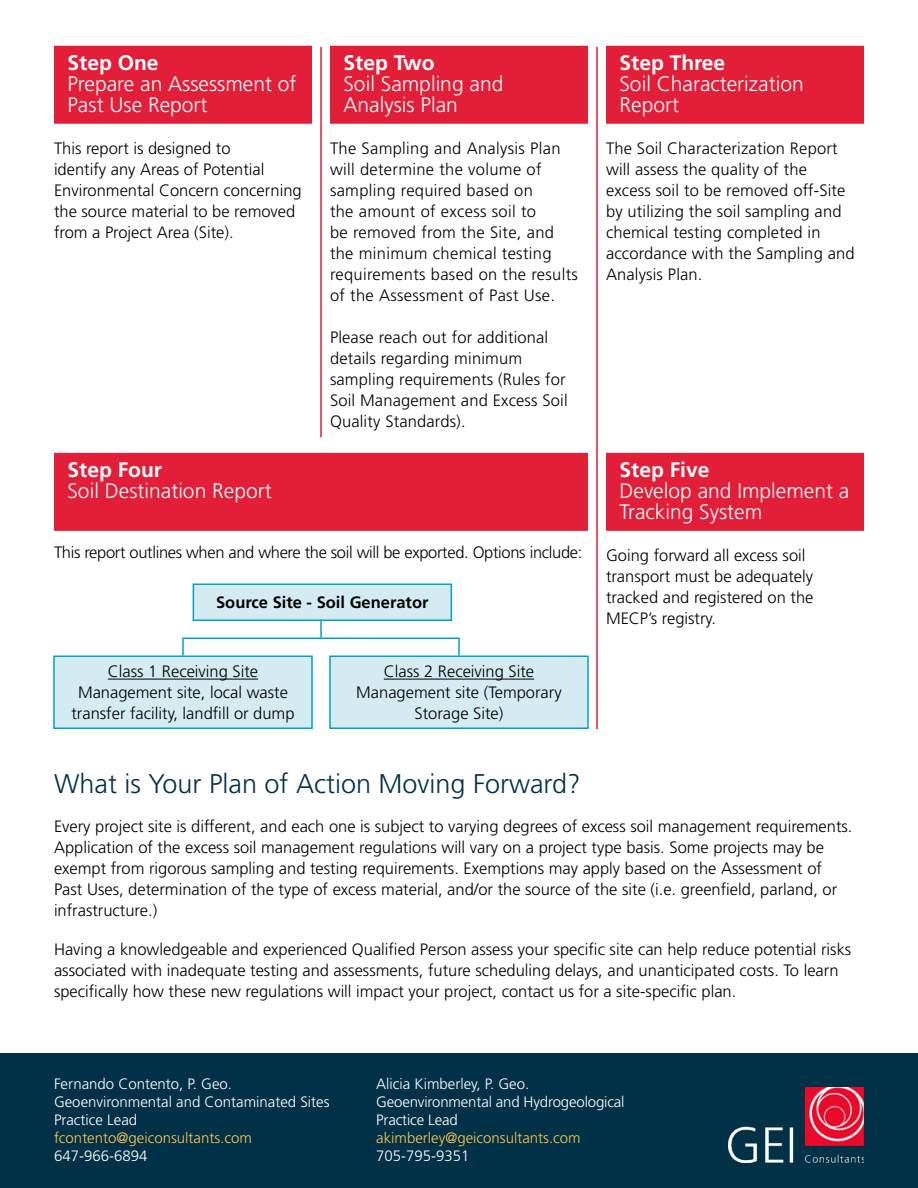
<style>
.page{position:relative;width:918px;height:1188px;background:#fff}
.page>*{position:absolute;margin:0;border:0;box-sizing:border-box;transform-origin:0 0}
.Heading_1{font:300 27px "Frutiger";color:#003146}
.Heading_2{font:300 21px/21px "Frutiger";color:#fff}
.t1{font:300 16.5px/21px "Frutiger";color:#000}
.t2{font:300 16.5px/21px "Frutiger";letter-spacing:.02em;color:#000}
.t3{font:300 16.5px "Frutiger";letter-spacing:-.02em;color:#000}
.t4{font:700 16.5px "Frutiger";color:#000}
.t5{font:300 15px/18px "Frutiger";color:#fff}
.t6{font:300 15px "Frutiger";color:#fec553}
.s1{font-weight:700}
</style>
<div class="page">
<div style="left:0;top:1053px;width:918px;height:135px;background:#003146"></div>
<div style="left:193px;top:584px;width:258px;height:36px;background:#d4ebf1"></div>
<div style="left:193px;top:584px;width:259px;height:37px;border:2px solid #00a2c5"></div>
<div style="left:54px;top:656px;width:258px;height:72px;background:#d4ebf1"></div>
<hr style="left:108px;top:679px;width:150px;height:1px;background:#000">
<div style="left:53px;top:656px;width:260px;height:73px;border:2px solid #00a2c5"></div>
<div style="left:330px;top:656px;width:258px;height:72px;background:#d4ebf1"></div>
<hr style="left:384px;top:679px;width:150px;height:1px;background:#000">
<div style="left:329px;top:656px;width:260px;height:73px;border:2px solid #00a2c5"></div>
<div style="left:182px;top:638px;width:278px;height:18px;border:2px solid #00a2c5"></div>
<svg style="left:320px;top:620px;width:2px;height:18px"></svg>
<hr style="left:320px;top:47px;width:2px;height:390px;background:#e31e38">
<hr style="left:596px;top:47px;width:2px;height:682px;background:#e31e38">
<div style="left:54px;top:46px;width:258px;height:78px;background:#e31e38"></div>
<div style="left:330px;top:46px;width:258px;height:78px;background:#e31e38"></div>
<div style="left:606px;top:46px;width:258px;height:78px;background:#e31e38"></div>
<div style="left:54px;top:453px;width:534px;height:78px;background:#e31e38"></div>
<div style="left:606px;top:453px;width:258px;height:78px;background:#e31e38"></div>
<img style="left:729px;top:1087px;width:135px;height:76px">
<p class="Heading_2" style="left:67px;top:52px;width:231px"><span class="s1">Step One<br></span>Prepare an Assessment of<br>Past Use Report</p>
<p class="t1" style="left:54px;top:138px;width:249px">This report is designed to<br>identify any Areas of Potential<br>Environmental Concern concerning the source material to be removed from a Project Area (Site).</p>
<p class="Heading_2" style="left:67px;top:459px;width:206px"><span class="s1">Step Four<br></span>Soil Destination Report</p>
<p class="Heading_2" style="left:343px;top:52px;width:161px"><span class="s1">Step Two<br></span>Soil Sampling and<br>Analysis Plan</p>
<p class="t2" style="left:330px;top:138px;width:250px">The Sampling and Analysis Plan will determine the volume of sampling required based on<br>the amount of excess soil to<br>be removed from the Site, and the minimum chemical testing requirements based on the results of the Assessment of Past Use.</p>
<p class="t1" style="left:330px;top:327px;width:239px">Please reach out for additional details regarding minimum sampling requirements (Rules for<br>Soil Management and Excess Soil<br>Quality Standards).</p>
<p class="t3" style="left:54px;top:543px;width:530px">This report outlines when and where the soil will be exported. Options include:</p>
<p class="t4" style="left:216px;top:593px;width:214px">Source Site - Soil Generator</p>
<p class="t1" style="left:71px;top:661px;width:225px;text-align:center">Class 1 Receiving Site<br>Management site, local waste transfer facility, landfill or dump</p>
<p class="t1" style="left:356px;top:661px;width:207px;text-align:center">Class 2 Receiving Site<br>Management site (Temporary<br>Storage Site)</p>
<p class="Heading_2" style="left:619px;top:52px;width:186px"><span class="s1">Step Three<br></span>Soil Characterization<br>Report</p>
<p class="t1" style="left:606px;top:138px;width:250px">The Soil Characterization Report will assess the quality of the excess soil to be removed off-Site by utilizing the soil sampling and chemical testing completed in accordance with the Sampling and<br>Analysis Plan.</p>
<p class="Heading_2" style="left:619px;top:459px;width:231px"><span class="s1">Step Five<br></span>Develop and Implement a<br>Tracking System</p>
<p class="t1" style="left:606px;top:545px;width:209px">Going forward all excess soil transport must be adequately tracked and registered on the<br>MECP’s registry.</p>
<p class="Heading_1" style="left:54px;top:769px;width:528px">What is Your Plan of Action Moving Forward?</p>
<p class="t1" style="left:54px;top:816px;width:800px">Every project site is different, and each one is subject to varying degrees of excess soil management requirements.<br>Application of the excess soil management regulations will vary on a project type basis. Some projects may be exempt from rigorous sampling and testing requirements. Exemptions may apply based on the Assessment of Past Uses, determination of the type of excess material, and/or the source of the site (i.e. greenfield, parland, or infrastructure.)</p>
<p class="t1" style="left:54px;top:939px;width:799px">Having a knowledgeable and experienced Qualified Person assess your specific site can help reduce potential risks associated with inadequate testing and assessments, future scheduling delays, and unanticipated costs. To learn specifically how these new regulations will impact your project, contact us for a site-specific plan.</p>
<p class="t5" style="left:54px;top:1075px;width:180px">Fernando Contento, P. Geo.</p>
<p class="t5" style="left:54px;top:1093px;width:277px">Geoenvironmental and Contaminated Sites<br>Practice Lead</p>
<p class="t6" style="left:54px;top:1130px;width:199px">fcontento@geiconsultants.com</p>
<p class="t5" style="left:54px;top:1147px;width:95px">647-966-6894</p>
<p class="t5" style="left:376px;top:1075px;width:154px">Alicia Kimberley, P. Geo.</p>
<p class="t5" style="left:376px;top:1093px;width:250px">Geoenvironmental and Hydrogeological<br>Practice Lead</p>
<p class="t6" style="left:376px;top:1130px;width:206px">akimberley@geiconsultants.com</p>
<p class="t5" style="left:376px;top:1147px;width:95px">705-795-9351</p>
</div>
